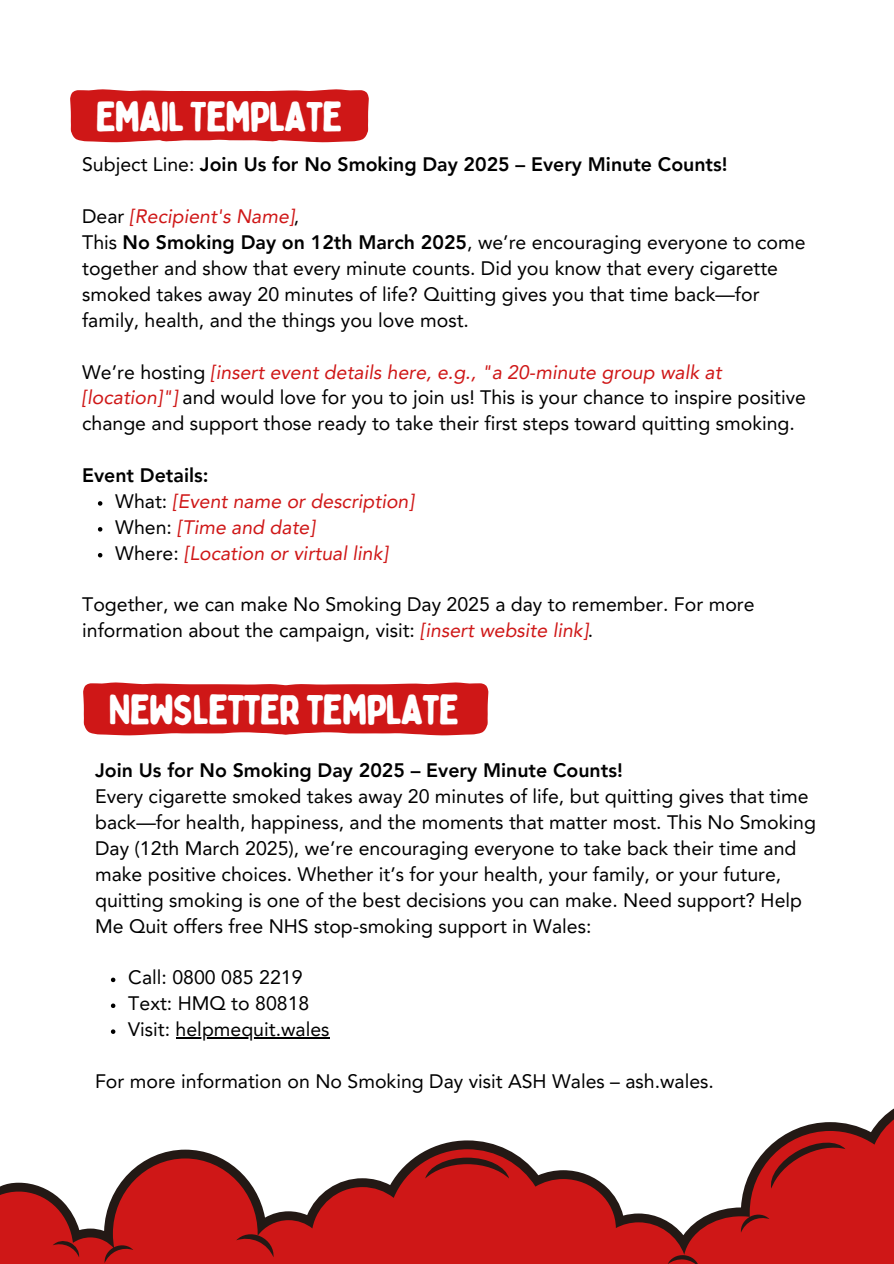
<style>
.page{position:relative;width:894px;height:1264px;background:#fff}
.page>*{position:absolute;margin:0;border:0;box-sizing:border-box;transform-origin:0 0}
.t1{font:42px "Bobby Jones Soft";letter-spacing:-.045em;color:#fff}
.t2{font:19.5px/25.8px "Avenir LT Pro";color:#000}
.t3{font:800 19.5px "Avenir LT Pro";color:#000}
.t4{font:italic 19.5px "Avenir LT Pro";color:#cf1717}
.s1{font-weight:400}
.s2{font-style:normal;color:#000}
.s3{font-weight:800}
.s4{font-style:italic;color:#cf1717}
</style>
<div class="page">
<svg style="left:0;top:1109px;width:893px;height:154px;fill:#cf1917"></svg>
<svg style="left:236px;top:1232px;width:38px;height:25px"></svg>
<svg style="left:53px;top:1239px;width:27px;height:18px"></svg>
<svg style="left:425px;top:1157px;width:84px;height:21px;background:#9d1716"></svg>
<svg style="left:768px;top:1140px;width:77px;height:48px;background:#af1918"></svg>
<svg style="left:104px;top:1243px;width:29px;height:20px"></svg>
<svg style="left:667px;top:1254px;width:31px;height:9px"></svg>
<svg style="left:740px;top:1213px;width:29px;height:19px"></svg>
<svg style="left:70px;top:89px;width:299px;height:53px;background:#d12424"></svg>
<svg style="left:98px;top:501px;width:4px;height:4px"></svg>
<svg style="left:98px;top:527px;width:4px;height:4px"></svg>
<svg style="left:98px;top:553px;width:4px;height:4px"></svg>
<svg style="left:83px;top:682px;width:405px;height:53px;background:#d22727"></svg>
<svg style="left:111px;top:977px;width:4px;height:5px"></svg>
<svg style="left:111px;top:1003px;width:4px;height:5px"></svg>
<svg style="left:111px;top:1029px;width:4px;height:4px"></svg>
<hr style="left:175px;top:1037px;width:154px;height:1px;background:#000">
<p class="t1" style="left:95px;top:90px;width:249px">EMAIL TEMPLATE</p>
<p class="t3" style="left:82px;top:157px;width:646px"><span class="s1">Subject Line:</span> Join Us for No Smoking Day 2025 – Every Minute Counts!</p>
<h1 class="t4" style="left:82px;top:208px;width:219px"><span class="s2">Dear</span> [Recipient's Name]<span class="s2">,</span></h1>
<p class="t2" style="left:82px;top:231px;width:724px">This <span class="s3">No Smoking Day on 12th March 2025</span>, we’re encouraging everyone to come together and show that every minute counts. Did you know that every cigarette smoked takes away 20 minutes of life? Quitting gives you that time back—for family, health, and the things you love most.</p>
<p class="t2" style="left:82px;top:360px;width:725px">We’re hosting <span class="s4">[insert event details here, e.g., "a 20-minute group walk at [location]"]</span> and would love for you to join us! This is your chance to inspire positive change and support those ready to take their first steps toward quitting smoking.</p>
<p class="t3" style="left:82px;top:467px;width:128px">Event Details:</p>
<p class="t4" style="left:115px;top:493px;width:300px"><span class="s2">What:</span> [Event name or description]</p>
<h2 class="t4" style="left:115px;top:519px;width:200px"><span class="s2">When:</span> [Time and date]</h2>
<p class="t4" style="left:115px;top:545px;width:273px"><span class="s2">Where:</span> [Location or virtual link]</p>
<p class="t2" style="left:82px;top:593px;width:673px">Together, we can make No Smoking Day 2025 a day to remember. For more information about the campaign, visit: <span class="s4">[insert website link]</span>.</p>
<p class="t1" style="left:108px;top:683px;width:352px">NEWSLETTERTEMPLATE</p>
<p class="t3" style="left:95px;top:762px;width:529px">Join Us for No Smoking Day 2025 – Every Minute Counts!</p>
<p class="t2" style="left:95px;top:785px;width:722px">Every cigarette smoked takes away 20 minutes of life, but quitting gives that time back—for health, happiness, and the moments that matter most. This No Smoking Day (12th March 2025), we’re encouraging everyone to take back their time and make positive choices. Whether it’s for your health, your family, or your future, quitting smoking is one of the best decisions you can make. Need support? Help Me Quit offers free NHS stop-smoking support in Wales:</p>
<p class="t2" style="left:128px;top:966px;width:176px">Call: 0800 085 2219</p>
<h1 class="t2" style="left:128px;top:992px;width:182px">Text: HMQ to 80818</h1>
<p class="t2" style="left:128px;top:1018px;width:203px">Visit: helpmequit.wales</p>
<p class="t2" style="left:95px;top:1070px;width:620px">For more information on No Smoking Day visit ASH Wales – ash.wales.</p>
</div>
